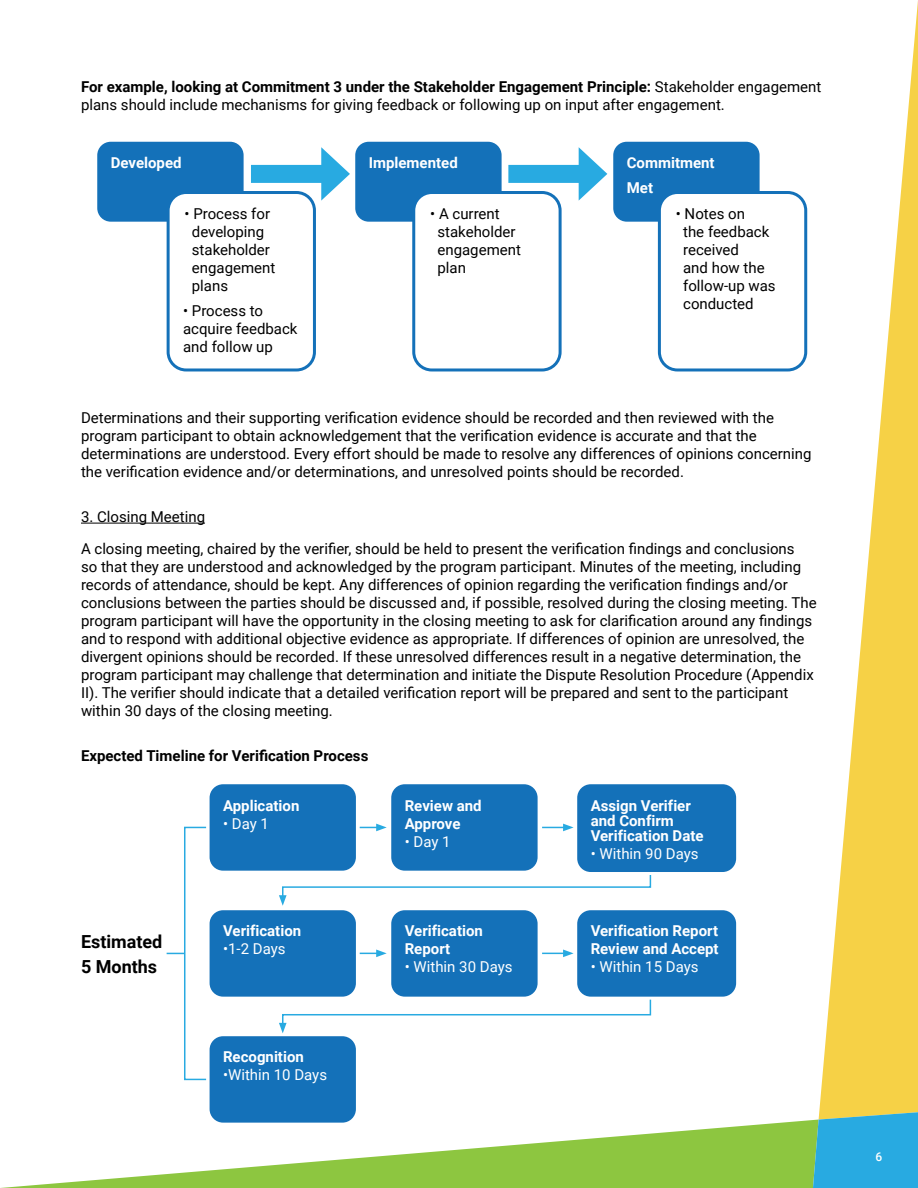
<style>
.page{position:relative;width:918px;height:1188px;background:#fff}
.page>*{position:absolute;margin:0;border:0;box-sizing:border-box;transform-origin:0 0}
.t1{font:700 18px/24.8px "Roboto";color:#000}
.t2{font:15px/18px "Roboto";color:#000}
.t3{font:700 15px/18px "Roboto";color:#fff}
.t4{font:15px "Roboto";color:#fff}
.t5{font:700 15px "Roboto";color:#000}
.t6{font:500 12px "Roboto";color:#fff}
.s1{font-weight:700}
</style>
<div class="page">
<svg style="left:1px;top:1120px;width:812px;height:68px"></svg>
<svg style="left:819px;top:1px;width:99px;height:1111px"></svg>
<svg style="left:813px;top:1112px;width:105px;height:76px"></svg>
<hr style="left:81px;top:523px;width:124px;height:1px;background:#000">
<div style="left:97px;top:142px;width:147px;height:80px;background:#1471b9;border-radius:14px"></div>
<div style="left:355px;top:142px;width:147px;height:80px;background:#1471b9;border-radius:14px"></div>
<div style="left:613px;top:142px;width:147px;height:80px;background:#1471b9;border-radius:14px"></div>
<div style="left:168px;top:193px;width:146px;height:177px;background:#fff;border-radius:18px"></div>
<div style="left:167px;top:191px;width:149px;height:180px;border:3px solid #1471b9;border-radius:18px"></div>
<div style="left:414px;top:193px;width:146px;height:177px;background:#fff;border-radius:18px"></div>
<div style="left:412px;top:191px;width:150px;height:180px;border:3px solid #1471b9;border-radius:18px"></div>
<div style="left:659px;top:193px;width:147px;height:177px;background:#fff;border-radius:18px"></div>
<div style="left:658px;top:191px;width:149px;height:180px;border:3px solid #1471b9;border-radius:18px"></div>
<div style="left:251px;top:165px;width:81px;height:18px;background:#28aae1"></div>
<svg style="left:321px;top:147px;width:29px;height:54px"></svg>
<div style="left:508px;top:165px;width:82px;height:18px;background:#28aae1"></div>
<svg style="left:579px;top:147px;width:28px;height:53px"></svg>
<div style="left:210px;top:784px;width:146px;height:87px;background:#1471b9;border-radius:14px"></div>
<div style="left:210px;top:910px;width:146px;height:87px;background:#1471b9;border-radius:14px"></div>
<div style="left:210px;top:1036px;width:146px;height:87px;background:#1471b9;border-radius:14px"></div>
<div style="left:391px;top:910px;width:147px;height:87px;background:#1471b9;border-radius:14px"></div>
<div style="left:577px;top:910px;width:159px;height:87px;background:#1471b9;border-radius:14px"></div>
<div style="left:391px;top:784px;width:147px;height:87px;background:#1471b9;border-radius:14px"></div>
<div style="left:577px;top:784px;width:159px;height:88px;background:#1471b9;border-radius:14px"></div>
<svg style="left:360px;top:824px;width:27px;height:7px"></svg>
<svg style="left:360px;top:950px;width:27px;height:7px"></svg>
<svg style="left:542px;top:950px;width:32px;height:7px"></svg>
<svg style="left:542px;top:824px;width:32px;height:7px"></svg>
<svg style="left:279px;top:875px;width:373px;height:31px"></svg>
<svg style="left:279px;top:999px;width:373px;height:34px"></svg>
<div style="left:184px;top:827px;width:23px;height:253px;border:2px solid #28aae1"></div>
<svg style="left:167px;top:953px;width:17px;height:1px"></svg>
<p class="t2" style="left:81px;top:77px;width:742px"><span class="s1">For example, looking at Commitment 3 under the Stakeholder Engagement Principle:</span> Stakeholder engagement plans should include mechanisms for giving feedback or following up on input after engagement.</p>
<p class="t3" style="left:111px;top:153px;width:72px">Developed</p>
<p class="t3" style="left:369px;top:153px;width:91px">Implemented</p>
<p class="t3" style="left:627px;top:150px;width:89px;line-height:24.8px">Commitment<br>Met</p>
<p class="t2" style="left:192px;top:204px;width:85px;text-indent:-7px">• Process for developing stakeholder engagement plans</p>
<p class="t2" style="left:183px;top:301px;width:116px">• Process to acquire feedback and follow up</p>
<p class="t2" style="left:438px;top:204px;width:85px;text-indent:-7px">• A current stakeholder engagement plan</p>
<p class="t2" style="left:683px;top:204px;width:94px;text-indent:-7px">• Notes on<br>the feedback received<br>and how the follow-up was conducted</p>
<p class="t2" style="left:81px;top:408px;width:732px">Determinations and their supporting verification evidence should be recorded and then reviewed with the program participant to obtain acknowledgement that the verification evidence is accurate and that the determinations are understood. Every effort should be made to resolve any differences of opinions concerning the verification evidence and/or determinations, and unresolved points should be recorded.</p>
<p class="t2" style="left:81px;top:500px;width:715px;line-height:31.5px">3. Closing Meeting<br>A closing meeting, chaired by the verifier, should be held to present the verification findings and conclusions</p>
<p class="t2" style="left:81px;top:557px;width:737px">so that they are understood and acknowledged by the program participant. Minutes of the meeting, including records of attendance, should be kept. Any differences of opinion regarding the verification findings and/or conclusions between the parties should be discussed and, if possible, resolved during the closing meeting. The program participant will have the opportunity in the closing meeting to ask for clarification around any findings and to respond with additional objective evidence as appropriate. If differences of opinion are unresolved, the divergent opinions should be recorded. If these unresolved differences result in a negative determination, the program participant may challenge that determination and initiate the Dispute Resolution Procedure (Appendix II). The verifier should indicate that a detailed verification report will be prepared and sent to the participant within 30 days of the closing meeting.</p>
<p class="t5" style="left:81px;top:745px;width:289px">Expected Timeline for Verification Process</p>
<p class="t1" style="left:81px;top:928px;width:83px">Estimated<br>5 Months</p>
<p class="t3" style="left:223px;top:796px;width:78px">Application</p>
<p class="t4" style="left:223px;top:813px;width:47px">• Day 1</p>
<p class="t3" style="left:223px;top:922px;width:80px">Verification</p>
<p class="t4" style="left:223px;top:939px;width:64px">•1-2 Days</p>
<p class="t3" style="left:223px;top:1048px;width:82px">Recognition</p>
<p class="t4" style="left:223px;top:1065px;width:106px">•Within 10 Days</p>
<p class="t3" style="left:405px;top:796px;width:78px">Review and<br>Approve</p>
<p class="t4" style="left:405px;top:831px;width:47px">• Day 1</p>
<p class="t3" style="left:405px;top:922px;width:80px">Verification<br>Report</p>
<p class="t4" style="left:405px;top:957px;width:109px">• Within 30 Days</p>
<p class="t3" style="left:591px;top:797px;width:114px;line-height:15px">Assign Verifier and Confirm<br>Verification Date</p>
<p class="t4" style="left:591px;top:843px;width:109px">• Within 90 Days</p>
<p class="t3" style="left:591px;top:922px;width:129px">Verification Report<br>Review and Accept</p>
<p class="t4" style="left:591px;top:957px;width:109px">• Within 15 Days</p>
<p class="t6" style="left:876px;top:1149px;width:8px">6</p>
</div>
